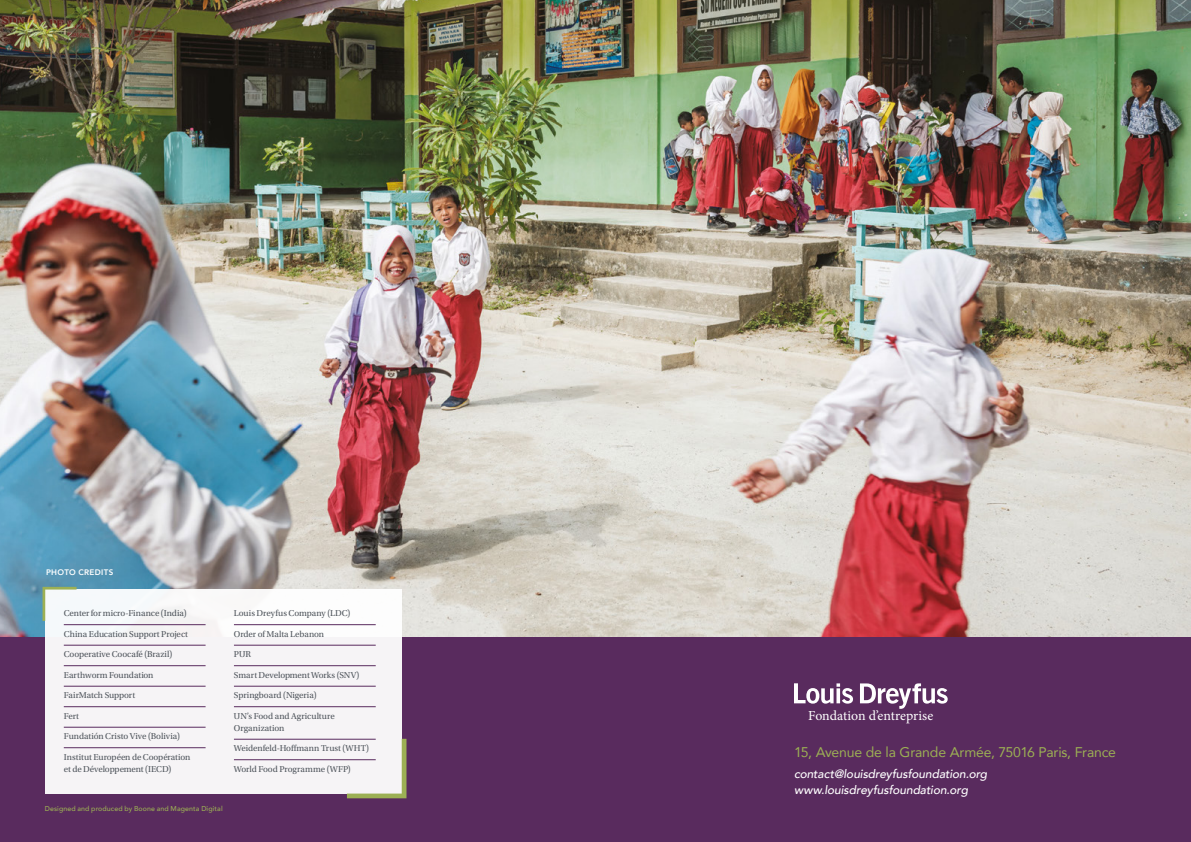
<style>
.page{position:relative;width:1191px;height:842px;background:#fff}
.page>*{position:absolute;margin:0;border:0;box-sizing:border-box;transform-origin:0 0}
.t1{font:14px "Avenir";letter-spacing:-.01em;color:#9cb054}
.t2{font:13.9px "Minion Pro";color:#fff}
.t3{font:italic 500 12px/16.4px "Avenir";letter-spacing:-.005em;color:#fff}
.t4{font:9px/12px "Utopia Std";letter-spacing:-.01em;color:#4e545b}
.t5{font:800 8px "Avenir";letter-spacing:.035em;color:#fff}
.t6{font:500 7px "Avenir";letter-spacing:.015em;color:#9cb054}
</style>
<div class="page">
<img style="left:0;top:0;width:1191px;height:638px">
<div style="left:0;top:638px;width:1191px;height:204px;background:#592b5e"></div>
<svg style="left:794px;top:683px;width:59px;height:21px"></svg>
<svg style="left:860px;top:683px;width:87px;height:26px"></svg>
<div style="left:45px;top:590px;width:357px;height:204px;background:#f6f4f6"></div>
<svg style="left:43px;top:587px;width:34px;height:34px"></svg>
<svg style="left:347px;top:739px;width:59px;height:59px"></svg>
<hr style="left:64px;top:624px;width:142px;height:1px;background:#592b5e">
<hr style="left:64px;top:645px;width:142px;height:1px;background:#592b5e">
<hr style="left:64px;top:665px;width:142px;height:1px;background:#592b5e">
<hr style="left:64px;top:686px;width:142px;height:1px;background:#592b5e">
<hr style="left:64px;top:706px;width:142px;height:1px;background:#592b5e">
<hr style="left:64px;top:727px;width:142px;height:1px;background:#592b5e">
<hr style="left:64px;top:747px;width:142px;height:1px;background:#592b5e">
<hr style="left:234px;top:624px;width:142px;height:1px;background:#592b5e">
<hr style="left:234px;top:645px;width:142px;height:1px;background:#592b5e">
<hr style="left:234px;top:665px;width:142px;height:1px;background:#592b5e">
<hr style="left:234px;top:686px;width:142px;height:1px;background:#592b5e">
<hr style="left:234px;top:706px;width:142px;height:1px;background:#592b5e">
<hr style="left:234px;top:739px;width:142px;height:1px;background:#592b5e">
<hr style="left:234px;top:759px;width:142px;height:1px;background:#592b5e">
<p class="t5" style="left:46px;top:566px;width:69px">PHOTO CREDITS</p>
<p class="t4" style="left:64px;top:607px;width:124px">Center for micro-Finance (India)</p>
<p class="t4" style="left:64px;top:628px;width:126px">China Education Support Project</p>
<p class="t4" style="left:64px;top:648px;width:110px">Cooperative Coocafé (Brazil)</p>
<p class="t4" style="left:64px;top:669px;width:91px">Earthworm Foundation</p>
<p class="t4" style="left:64px;top:689px;width:73px">FairMatch Support</p>
<p class="t4" style="left:64px;top:710px;width:17px">Fert</p>
<p class="t4" style="left:64px;top:730px;width:118px">Fundatión Cristo Vive (Bolivia)</p>
<p class="t4" style="left:64px;top:751px;width:128px">Institut Européen de Coopération et de Développement (IECD)</p>
<p class="t4" style="left:234px;top:607px;width:118px">Louis Dreyfus Company (LDC)</p>
<p class="t4" style="left:234px;top:628px;width:92px">Order of Malta Lebanon</p>
<p class="t4" style="left:234px;top:648px;width:19px">PUR</p>
<p class="t4" style="left:234px;top:669px;width:127px">Smart Development Works (SNV)</p>
<p class="t4" style="left:234px;top:689px;width:84px">Springboard (Nigeria)</p>
<p class="t4" style="left:234px;top:710px;width:102px">UN’s Food and Agriculture<br>Organization</p>
<p class="t4" style="left:234px;top:742px;width:137px">Weidenfeld-Hoffmann Trust (WHT)</p>
<p class="t4" style="left:234px;top:763px;width:118px">World Food Programme (WFP)</p>
<p class="t6" style="left:45px;top:802px;width:179px">Designed and produced by Boone and Magenta Digital</p>
<h2 class="t2" style="left:808px;top:706px;width:127px">Fondation d’entreprise</h2>
<h1 class="t1" style="left:794px;top:741px;width:323px">15, Avenue de la Grande Armée, 75016 Paris, France</h1>
<h3 class="t3" style="left:794px;top:765px;width:195px">contact@louisdreyfusfoundation.org www.louisdreyfusfoundation.org</h3>
</div>
